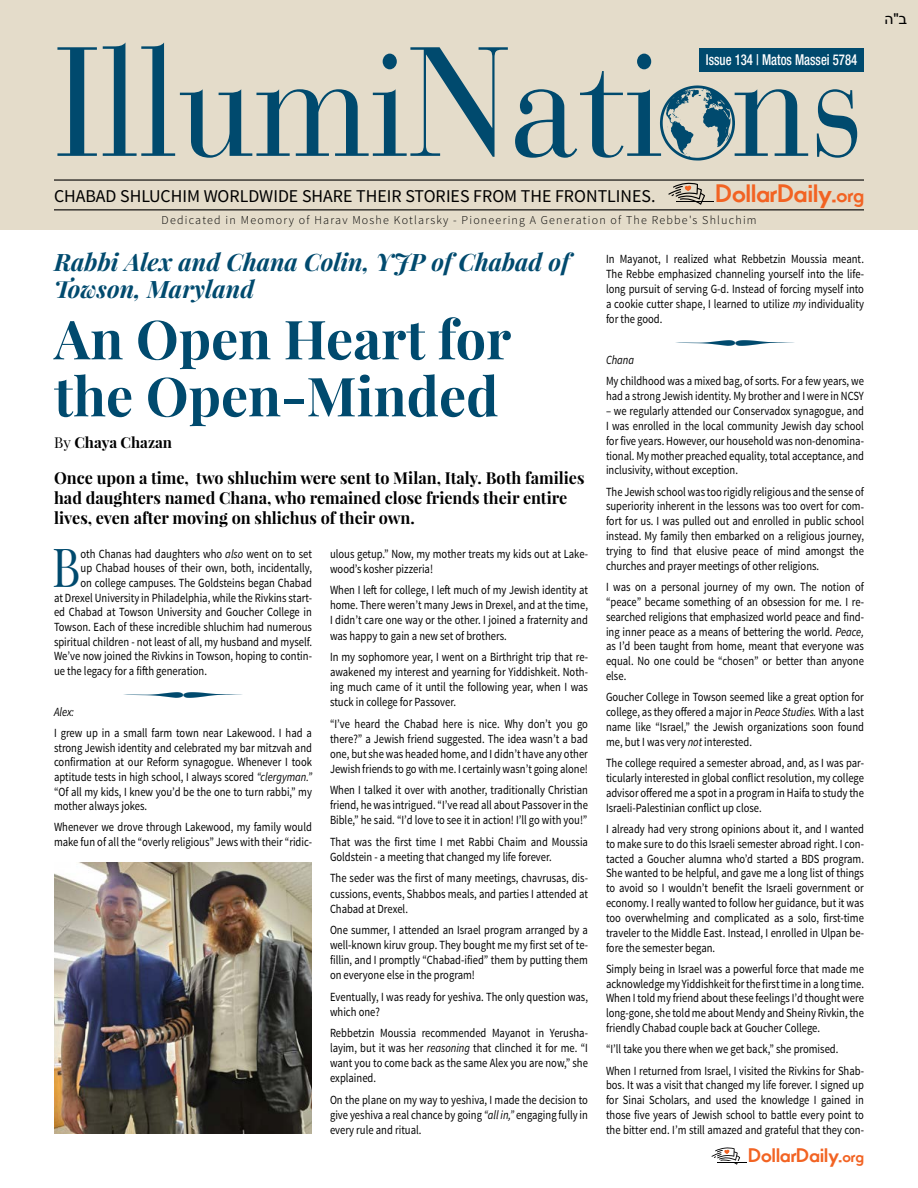
<style>
.page{position:relative;width:918px;height:1188px;background:#fff}
.page>*{position:absolute;margin:0;border:0;box-sizing:border-box;transform-origin:0 0}
.t1{font:154.2px "Bauer Bodoni Std";color:#004a6e;scale:.9 1}
.t2{font:700 54px/57px "Playfair Display";color:#004a6e}
.t3{font:53.7px "Playfair Display";color:#004a6e;scale:.85 1}
.t4{font:italic 700 24px/27px "Playfair Display";color:#004a6e}
.t5{font:700 24px "Movement";letter-spacing:-.005em;color:#f26323}
.t6{font:700 18.6px "Movement";letter-spacing:-.005em;color:#f26323}
.t7{font:18px "Source Sans Pro";color:#000}
.t8{font:700 16.5px/19.8px "Playfair Display";color:#000}
.t9{font:500 condensed 15px "Helvetica Neue LT Std";color:#fff;scale:.85 1}
.t10{font:700 15px "Playfair Display";color:#000}
.t11{font:15px "Arial";color:#000}
.t12{font:12.45px/14.9px "Source Sans Pro";color:#000;text-align:justify;scale:.85 1}
.t13{font:italic 12.45px "Source Sans Pro";color:#000;scale:.85 1}
.t14{font:300 12px "Source Sans Pro";letter-spacing:.1em;color:#000}
.s1{color:#e4dcca}
.s2{font-size:19.05px}
.s3{font-weight:400}
.s4{font-style:italic}
.s5{font-size:14.85px}
</style>
<div class="page">
<div style="left:0;top:0;width:918px;height:230px;background:#e4dcca"></div>
<hr style="left:54px;top:179px;width:810px;height:2px;background:#000">
<hr style="left:54px;top:209px;width:810px;height:1px;background:#000">
<svg style="left:668px;top:183px;width:37px;height:22px"></svg>
<hr style="left:676px;top:201px;width:37px;height:1px;background:#000">
<svg style="left:712px;top:1147px;width:28px;height:18px"></svg>
<hr style="left:717px;top:1161px;width:30px;height:1px;background:#fff">
<hr style="left:717px;top:1162px;width:30px;height:1px;background:#000">
<svg style="left:660px;top:85px;width:75px;height:76px"></svg>
<div style="left:700px;top:48px;width:164px;height:24px;background:#004a6e"></div>
<img style="left:54px;top:863px;width:258px;height:271px">
<h1 class="t1" style="left:54px;top:11px;width:902px">IllumiNati<span class="s1">o</span>ns</h1>
<h3 class="t7" style="left:54px;top:185px;width:603px">CHABAD SHLUCHIM WORLDWIDE SHARE THEIR STORIES FROM THE FRONTLINES.</h3>
<p class="t9" style="left:706px;top:51px;width:180px">Issue 134 | Matos Massei 5784</p>
<h3 class="t5" style="left:716px;top:178px;width:150px">DollarDaily.<span class="s2">org</span></h3>
<p class="t14" style="left:162px;top:213px;width:597px">Dedicated in Meomory of Harav Moshe Kotlarsky - Pioneering A Generation of The Rebbe's Shluchim</p>
<h3 class="t4" style="left:54px;top:248px;width:517px">Rabbi Alex and Chana Colin, YJP of Chabad of<br>Towson, Maryland</h3>
<h2 class="t2" style="left:54px;top:310px;width:459px">An Open Heart for the Open-Minded</h2>
<p class="t10" style="left:54px;top:433px;width:119px"><span class="s3">By</span> Chaya Chazan</p>
<h3 class="t8" style="left:54px;top:468px;width:532px">Once upon a time, two shluchim were sent to Milan, Italy. Both families had daughters named Chana, who remained close friends their entire lives, even after moving on shlichus of their own.</h3>
<h3 class="t3" style="left:52px;top:533px;width:35px">B</h3>
<p class="t12" style="left:81px;top:547px;width:274px">oth Chanas had daughters who <span class="s4">also</span> went on to set</p>
<p class="t12" style="left:81px;top:561px;width:274px">up Chabad houses of their own, both, incidentally,</p>
<p class="t12" style="left:81px;top:576px;width:274px">on college campuses. The Goldsteins began Chabad</p>
<p class="t12" style="left:54px;top:590px;width:305px">at Drexel University in Philadelphia, while the Rivkins start-</p>
<p class="t12" style="left:54px;top:605px;width:305px">ed Chabad at Towson University and Goucher College in</p>
<p class="t12" style="left:54px;top:620px;width:305px">Towson. Each of these incredible shluchim had numerous</p>
<p class="t12" style="left:54px;top:634px;width:305px">spiritual children - not least of all, my husband and myself.</p>
<p class="t12" style="left:54px;top:649px;width:305px">We’ve now joined the Rivkins in Towson, hoping to contin-</p>
<p class="t12" style="left:54px;top:664px;width:182px">ue the legacy for a fifth generation.</p>
<p class="t13" style="left:54px;top:704px;width:25px">Alex:</p>
<p class="t12" style="left:54px;top:726px;width:305px">I grew up in a small farm town near Lakewood. I had a strong Jewish identity and celebrated my bar mitzvah and</p>
<p class="t12" style="left:54px;top:755px;width:305px">confirmation at our Reform synagogue. Whenever I took aptitude tests in high school, I always scored <span class="s4">“clergyman.” </span>“Of all my kids, I knew you’d be the one to turn rabbi,” my mother always jokes.</p>
<p class="t12" style="left:54px;top:820px;width:305px">Whenever we drove through Lakewood, my family would make fun of all the “overly religious” Jews with their “ridic-</p>
<p class="t12" style="left:330px;top:546px;width:305px">ulous getup.” Now, my mother treats my kids out at Lake&shy;wood’s kosher pizzeria!</p>
<p class="t12" style="left:330px;top:583px;width:305px">When I left for college, I left much of my Jewish identity at home. There weren’t many Jews in Drexel, and at the time, I didn’t care one way or the other. I joined a fraternity and was happy to gain a new set of brothers.</p>
<p class="t12" style="left:330px;top:650px;width:305px">In my sophomore year, I went on a Birthright trip that re&shy;awakened my interest and yearning for Yiddishkeit. Noth&shy;ing much came of it until the following year, when I was stuck in college for Passover.</p>
<p class="t12" style="left:330px;top:716px;width:305px">“I’ve heard the Chabad here is nice. Why don’t you go there?” a Jewish friend suggested. The idea wasn’t a bad one, but she was headed home, and I didn’t have any other Jewish friends to go with me. I certainly wasn’t going alone!</p>
<p class="t12" style="left:330px;top:783px;width:305px">When I talked it over with another, traditionally Christian friend, he was intrigued. “I’ve read all about Passover in the Bible,” he said. “I’d love to see it in action! I’ll go with you!”</p>
<p class="t12" style="left:330px;top:834px;width:305px">That was the first time I met Rabbi Chaim and Moussia<br>Goldstein - a meeting that changed my life forever.</p>
<p class="t12" style="left:330px;top:871px;width:305px">The seder was the first of many meetings, chavrusas, dis&shy;cussions, events, Shabbos meals, and parties I attended at Chabad at Drexel.</p>
<p class="t12" style="left:330px;top:923px;width:305px">One summer, I attended an Israel program arranged by a well-known kiruv group. They bought me my first set of te&shy;fillin, and I promptly “Chabad-ified” them by putting them on everyone else in the program!</p>
<p class="t12" style="left:330px;top:989px;width:305px">Eventually, I was ready for yeshiva. The only question was, which one?</p>
<p class="t12" style="left:330px;top:1026px;width:305px">Rebbetzin Moussia recommended Mayanot in Yerusha&shy;layim, but it was her <span class="s4">reasoning</span> that clinched it for me. “I want you to come back as the same Alex you are now,” she explained.</p>
<p class="t12" style="left:330px;top:1092px;width:305px">On the plane on my way to yeshiva, I made the decision to give yeshiva a real chance by going <span class="s4">“all in,”</span> engaging fully in every rule and ritual.</p>
<p class="t12" style="left:606px;top:252px;width:305px">In Mayanot, I realized what Rebbetzin Moussia meant.<br>The Rebbe emphasized channeling yourself into the life&shy;long pursuit of serving G-d. Instead of forcing myself into a cookie cutter shape, I learned to utilize <span class="s4">my</span> individuality for the good.</p>
<p class="t13" style="left:606px;top:352px;width:35px">Chana</p>
<p class="t12" style="left:606px;top:374px;width:305px">My childhood was a mixed bag, of sorts. For a few years, we had a strong Jewish identity. My brother and I were in NCSY</p>
<p class="t12" style="left:606px;top:404px;width:305px">– we regularly attended our Conservadox synagogue, and I was enrolled in the local community Jewish day school for five years. However, our household was non-denomina&shy;tional. My mother preached equality, total acceptance, and inclusivity, without exception.</p>
<p class="t12" style="left:606px;top:484px;width:305px">The Jewish school was too rigidly religious and the sense of superiority inherent in the lessons was too overt for com&shy;fort for us. I was pulled out and enrolled in public school instead. My family then embarked on a religious journey, trying to find that elusive peace of mind amongst the churches and prayer meetings of other religions.</p>
<p class="t12" style="left:606px;top:580px;width:305px">I was on a personal journey of my own. The notion of “peace” became something of an obsession for me. I re&shy;searched religions that emphasized world peace and find&shy;ing inner peace as a means of bettering the world. <span class="s4">Peace, </span>as I’d been taught from home, meant that everyone was equal. No one could be “chosen” or better than anyone else.</p>
<p class="t12" style="left:606px;top:690px;width:305px">Goucher College in Towson seemed like a great option for college, as they offered a major in <span class="s4">Peace Studies.</span> With a last name like “Israel,” the Jewish organizations soon found me, but I was very <span class="s4">not</span> interested.</p>
<p class="t12" style="left:606px;top:756px;width:305px">The college required a semester abroad, and, as I was par&shy;ticularly interested in global conflict resolution, my college advisor offered me a spot in a program in Haifa to study the Israeli-Palestinian conflict up close.</p>
<p class="t12" style="left:606px;top:822px;width:305px">I already had very strong opinions about it, and I wanted to make sure to do this Israeli semester abroad right. I con&shy;tacted a Goucher alumna who’d started a BDS program.<br>She wanted to be helpful, and gave me a long list of things to avoid so I wouldn’t benefit the Israeli government or economy. I really wanted to follow her guidance, but it was too overwhelming and complicated as a solo, first-time traveler to the Middle East. Instead, I enrolled in Ulpan be&shy;fore the semester began.</p>
<p class="t12" style="left:606px;top:961px;width:305px">Simply being in Israel was a powerful force that made me acknowledge my Yiddishkeit for the first time in a long time.<br>When I told my friend about these feelings I’d thought were long-gone, she told me about Mendy and Sheiny Rivkin, the friendly Chabad couple back at Goucher College.</p>
<p class="t12" style="left:606px;top:1039px;width:305px;line-height:21.1px">“I’ll take you there when we get back,” she promised.<br>When I returned from Israel, I visited the Rivkins for Shab-</p>
<p class="t12" style="left:606px;top:1078px;width:305px">bos. It was a visit that changed my life forever. I signed up for Sinai Scholars, and used the knowledge I gained in those five years of Jewish school to battle every point to the bitter end. I’m still amazed and grateful that they con-</p>
<h3 class="t6" style="left:749px;top:1144px;width:117px">DollarDaily.<span class="s5">org</span></h3>
<p class="t11" style="left:884px;top:9px;width:24px">ה ב"</p>
</div>
